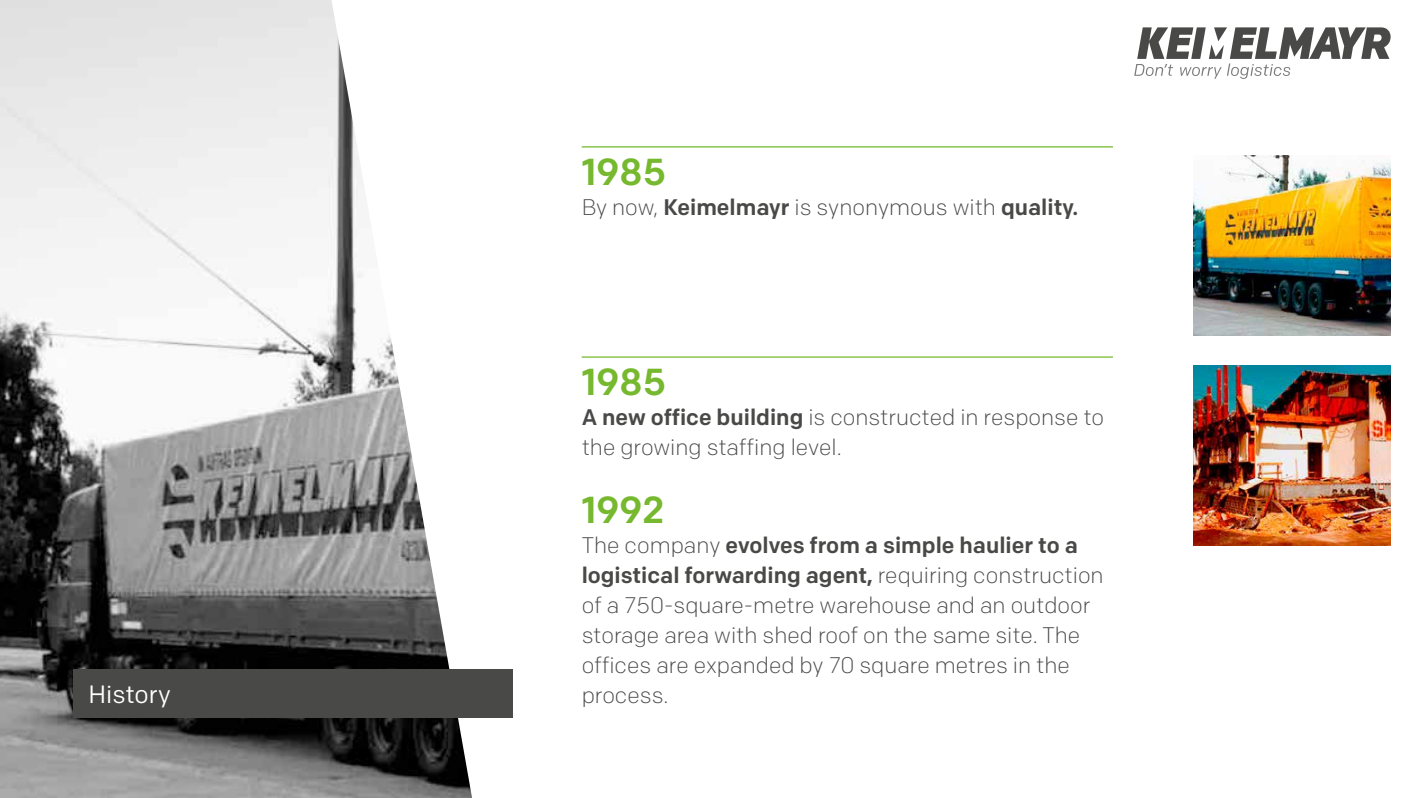
<style>
.page{position:relative;width:1418px;height:798px;background:#fff}
.page>*{position:absolute;margin:0;border:0;box-sizing:border-box;transform-origin:0 0}
.t1{font:500 37.5px "Colfax";color:#76b82e}
.t2{font:25px "Colfax";color:#fff}
.t3{font:300 22.5px/30px "Colfax";color:#494948}
.s1{font-weight:500}
</style>
<div class="page">
<img style="left:0;top:0;width:331px;height:797px">
<svg style="left:331px;top:0;width:653px;height:797px"></svg>
<img style="left:1193px;top:365px;width:197px;height:180px">
<img style="left:1193px;top:155px;width:197px;height:180px">
<hr style="left:581px;top:146px;width:531px;height:1px;background:#76b82e">
<hr style="left:581px;top:356px;width:531px;height:1px;background:#76b82e">
<div style="left:74px;top:669px;width:439px;height:48px;background:#494948"></div>
<svg style="left:1134px;top:27px;width:256px;height:52px"></svg>
<h1 class="t1" style="left:581px;top:149px;width:86px">1985</h1>
<p class="t3" style="left:581px;top:192px;width:498px">By now, <span class="s1">Keimelmayr</span> is synonymous with <span class="s1">quality.</span></p>
<h1 class="t1" style="left:581px;top:359px;width:86px">1985</h1>
<p class="t3" style="left:581px;top:402px;width:524px"><span class="s1">A new office building</span> is constructed in response to the growing staffing level.</p>
<h1 class="t1" style="left:581px;top:486px;width:85px">1992</h1>
<p class="t3" style="left:581px;top:529px;width:523px">The company <span class="s1">evolves from a simple haulier to a logistical forwarding agent,</span> requiring construction of a 750-square-metre warehouse and an outdoor storage area with shed roof on the same site. The offices are expanded by 70 square metres in the</p>
<p class="t2" style="left:89px;top:678px;width:84px">History</p>
<p class="t3" style="left:581px;top:679px;width:88px">process.</p>
</div>
